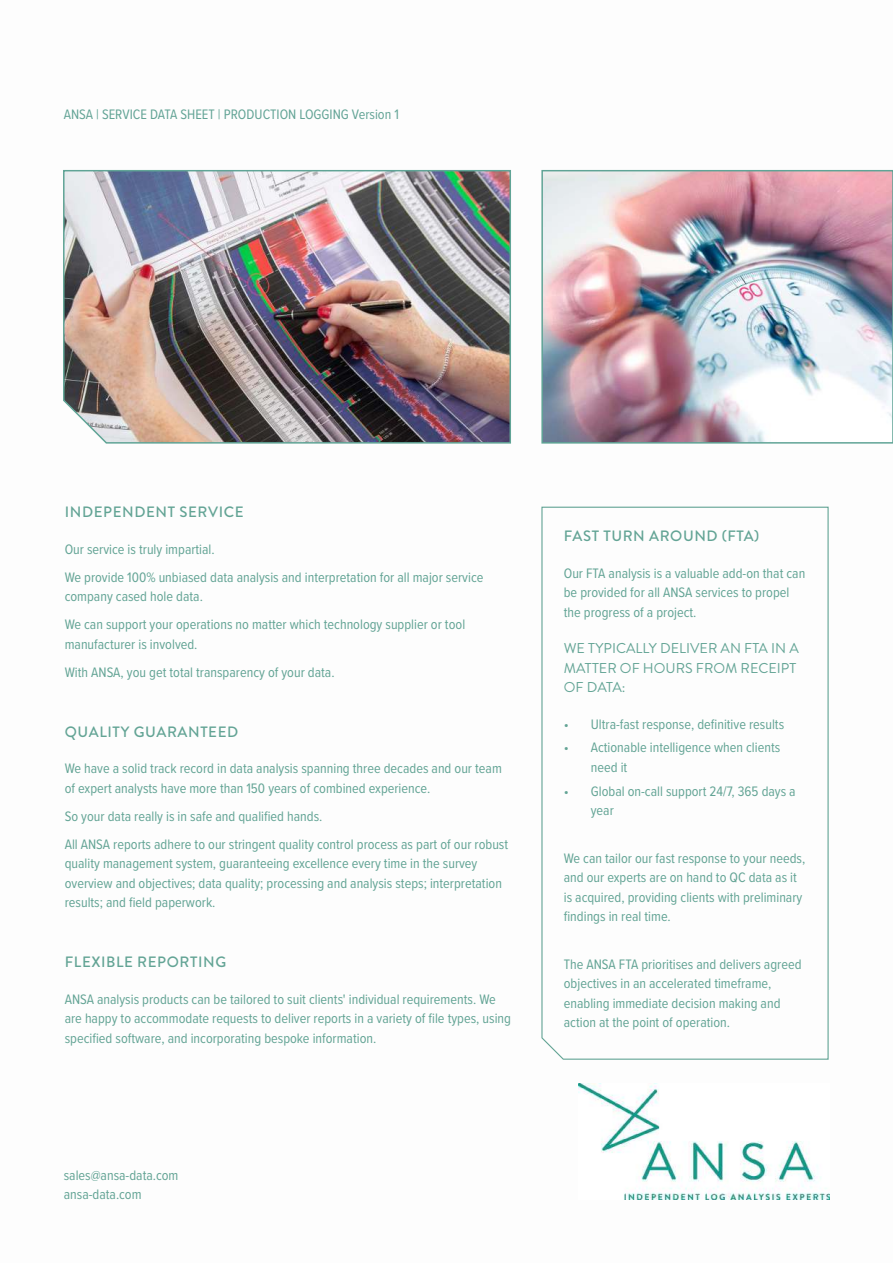
<style>
.page{position:relative;width:893px;height:1263px;background:#fff}
.page>*{position:absolute;margin:0;border:0;box-sizing:border-box;transform-origin:0 0}
.t1{font:500 15px "Brandon Grotesque";letter-spacing:.04em;color:#63a495}
.t2{font:14.25px/19.5px "Proxima Nova Cond";color:#63a495}
.t3{font:14.25px/19.5px "Brandon Grotesque";color:#63a495}
.t4{font:14.25px "Proxima Nova Cond";color:#63a496}
</style>
<div class="page">
<img style="left:578px;top:1083px;width:251px;height:116px">
<img style="left:63px;top:169px;width:448px;height:275px">
<img style="left:544px;top:173px;width:346px;height:268px">
<div style="left:541px;top:170px;width:352px;height:274px;border:2px solid #60a496"></div>
<svg style="left:541px;top:506px;width:288px;height:554px"></svg>
<p class="t4" style="left:64px;top:108px;width:337px">ANSA | SERVICE DATA SHEET | PRODUCTION LOGGING Version 1</p>
<p class="t1" style="left:65px;top:506px;width:180px">INDEPENDENT SERVICE</p>
<p class="t2" style="left:65px;top:536px;width:420px;line-height:28px">Our service is truly impartial.<br>We provide 100% unbiased data analysis and interpretation for all major service</p>
<p class="t2" style="left:65px;top:583px;width:402px;line-height:28px">company cased hole data.<br>We can support your operations no matter which technology supplier or tool</p>
<p class="t2" style="left:65px;top:631px;width:271px;line-height:28px">manufacturer is involved.<br>With ANSA, you get total transparency of your data.</p>
<p class="t1" style="left:65px;top:725px;width:175px">QUALITY GUARANTEED</p>
<p class="t2" style="left:65px;top:759px;width:439px">We have a solid track record in data analysis spanning three decades and our team of expert analysts have more than 150 years of combined experience.</p>
<p class="t2" style="left:65px;top:803px;width:445px;line-height:28px">So your data really is in safe and qualified hands.<br>All ANSA reports adhere to our stringent quality control process as part of our robust</p>
<p class="t2" style="left:65px;top:854px;width:439px">quality management system, guaranteeing excellence every time in the survey overview and objectives; data quality; processing and analysis steps; interpretation results; and field paperwork.</p>
<p class="t1" style="left:65px;top:956px;width:163px">FLEXIBLE REPORTING</p>
<p class="t2" style="left:65px;top:990px;width:448px">ANSA analysis products can be tailored to suit clients' individual requirements. We are happy to accommodate requests to deliver reports in a variety of file types, using specified software, and incorporating bespoke information.</p>
<p class="t2" style="left:64px;top:1166px;width:116px">sales@ansa-data.com ansa-data.com</p>
<p class="t1" style="left:564px;top:530px;width:197px">FAST TURN AROUND (FTA)</p>
<p class="t2" style="left:564px;top:564px;width:243px">Our FTA analysis is a valuable add-on that can be provided for all ANSA services to propel the progress of a project.</p>
<p class="t3" style="left:564px;top:638px;width:237px">WE TYPICALLY DELIVER AN FTA IN A<br>MATTER OF HOURS FROM RECEIPT<br>OF DATA:</p>
<p class="t2" style="left:564px;top:715px;width:222px">• Ultra-fast response, definitive results</p>
<p class="t2" style="left:591px;top:739px;width:191px;text-indent:-27px">• Actionable intelligence when clients need it</p>
<p class="t2" style="left:591px;top:782px;width:206px;text-indent:-27px">• Global on-call support 24/7, 365 days a year</p>
<p class="t2" style="left:564px;top:849px;width:243px">We can tailor our fast response to your needs, and our experts are on hand to QC data as it is acquired, providing clients with preliminary findings in real time.</p>
<p class="t2" style="left:564px;top:955px;width:239px">The ANSA FTA prioritises and delivers agreed objectives in an accelerated timeframe, enabling immediate decision making and action at the point of operation.</p>
</div>
